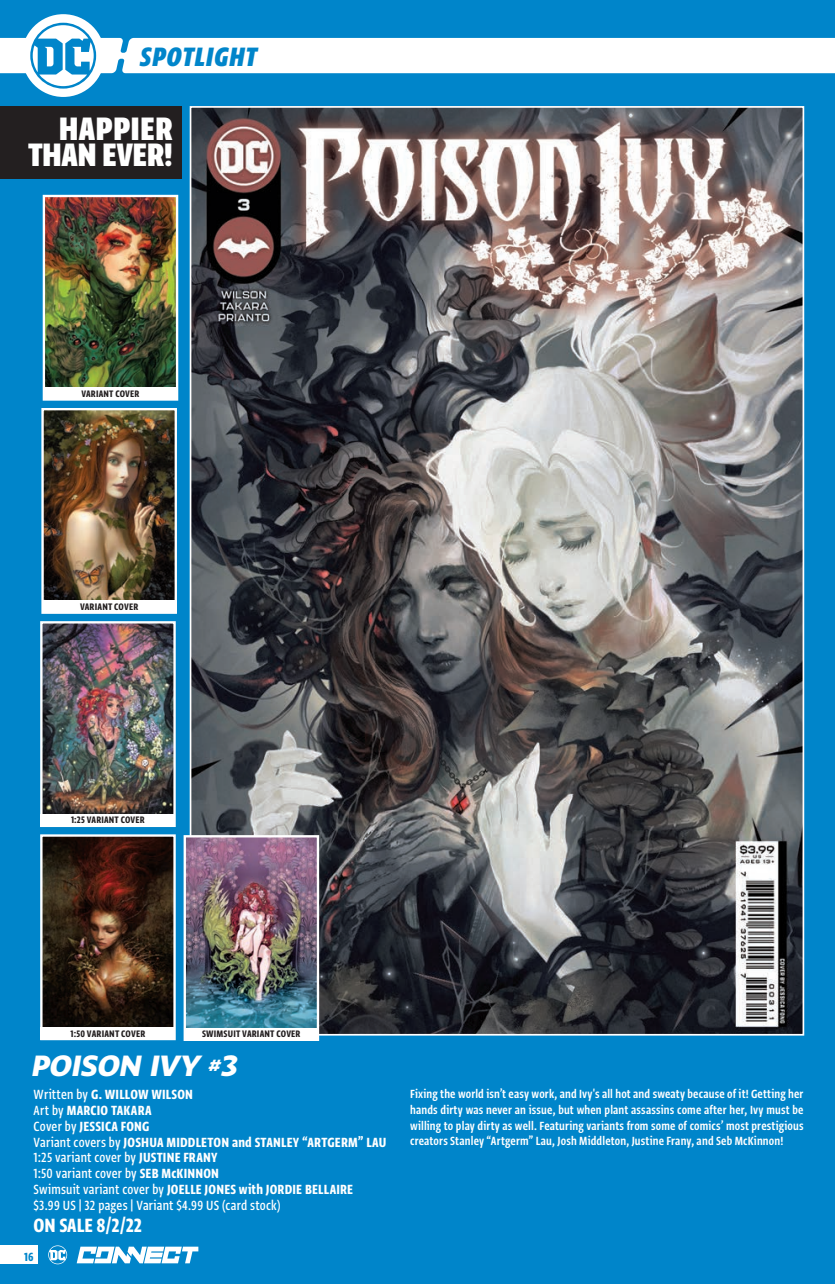
<style>
.page{position:relative;width:835px;height:1284px;background:#0085ca}
.page>*{position:absolute;margin:0;border:0;box-sizing:border-box;transform-origin:0 0}
.t1{font:38.5px "Greta Sans Cnd Std Hea";letter-spacing:-.005em;color:#fff}
.Book_Title{font:35px "Greta Sans Std Hea Ita";letter-spacing:-.015em;color:#fff}
.t2{font:31.5px "Greta Sans Cnd Std Hea Ita";letter-spacing:.025em;color:#0085ca}
.Metadata{font:22.75px "Greta Sans Cnd Std Bld";letter-spacing:-.005em;color:#fff}
.t3{font:15.75px "Greta Sans Cnd Std Bld";letter-spacing:.015em;color:#fff}
.t4{font:500 15.75px "Greta Sans Cnd Std";letter-spacing:.015em;color:#fff}
.Section_Description{font:14px/15.8px "Greta Sans Cnd Std Sm Bld";letter-spacing:.01em;color:#fff;text-align:justify}
.t5{font:14px "Greta Sans Cnd Std Bld";color:#0085ca}
.Description{font:11.2px "Greta Sans Cnd Std Bld";letter-spacing:.015em;color:#231f20}
.Description-2{font:11.03px "Greta Sans Cnd Std Bld";letter-spacing:.015em;color:#231f20}
.s1{font-size:11.2px}
.s2{font-size:11.03px}
.s3{font-family:"Greta Sans Cnd Std";font-weight:500}
.s4{font-family:"Greta Sans Cnd Std Bld";font-weight:400}
</style>
<div class="page">
<div style="left:0;top:1245px;width:37px;height:19px;background:#fff"></div>
<svg style="left:77px;top:1246px;width:121px;height:17px"></svg>
<svg style="left:48px;top:1245px;width:19px;height:19px"></svg>
<div style="left:0;top:106px;width:182px;height:73px;background:#231f20"></div>
<div style="left:22px;top:14px;width:83px;height:83px;background:#fff;border-radius:50%"></div>
<svg style="left:0;top:23px;width:835px;height:66px"></svg>
<img style="left:43px;top:837px;width:130px;height:190px">
<div style="left:40px;top:834px;width:136px;height:206px;border:2px solid #fff"></div>
<div style="left:41px;top:1027px;width:134px;height:12px;background:#fff"></div>
<img style="left:43px;top:624px;width:130px;height:189px">
<div style="left:40px;top:621px;width:136px;height:206px;border:2px solid #fff"></div>
<div style="left:41px;top:813px;width:134px;height:13px;background:#fff"></div>
<img style="left:44px;top:411px;width:130px;height:189px">
<div style="left:41px;top:408px;width:136px;height:206px;border:2px solid #fff"></div>
<div style="left:42px;top:600px;width:134px;height:13px;background:#fff"></div>
<img style="left:46px;top:198px;width:129px;height:189px">
<div style="left:43px;top:195px;width:135px;height:206px;border:2px solid #fff"></div>
<div style="left:43px;top:387px;width:134px;height:13px;background:#fff"></div>
<img style="left:193px;top:109px;width:608px;height:923px">
<img style="left:187px;top:838px;width:129px;height:189px">
<div style="left:184px;top:835px;width:135px;height:206px;border:2px solid #fff"></div>
<div style="left:184px;top:1027px;width:134px;height:13px;background:#fff"></div>
<p class="t2" style="left:140px;top:38px;width:118px">SPOTLIGHT</p>
<p class="t1" style="left:59px;top:106px;width:115px">HAPPIER</p>
<p class="t1" style="left:28px;top:132px;width:146px">THAN EVER!</p>
<p class="Description-2" style="left:81px;top:387px;width:59px">VARIANT <span class="s1">COVER</span></p>
<p class="Description" style="left:80px;top:600px;width:60px">VARIANT COVER</p>
<p class="Description-2" style="left:71px;top:813px;width:75px">1:25 VARIANT <span class="s1">COVER</span></p>
<p class="Description" style="left:71px;top:1026px;width:76px"><span class="s2">1:50</span> VARIANT COVER</p>
<p class="Description" style="left:202px;top:1027px;width:100px"><span class="s2">SWIMSUIT</span> VARIANT COVER</p>
<p class="Book_Title" style="left:32px;top:1045px;width:208px">POISON IVY <sup>#</sup>3</p>
<p class="t3" style="left:34px;top:1085px;width:161px"><span class="s3">Written by</span> G. WILLOW WILSON</p>
<p class="t3" style="left:34px;top:1101px;width:120px"><span class="s3">Art by</span> MARCIO TAKARA</p>
<p class="t3" style="left:34px;top:1117px;width:117px"><span class="s3">Cover by</span> JESSICA FONG</p>
<p class="t3" style="left:34px;top:1132px;width:354px"><span class="s3">Variant covers by</span> JOSHUA MIDDLETON and STANLEY “ARTGERM” LAU</p>
<p class="t4" style="left:34px;top:1148px;width:185px">1:25 variant cover by <span class="s4">JUSTINE FRANY</span></p>
<p class="t4" style="left:34px;top:1164px;width:187px">1:50 variant cover by <span class="s4">SEB McKINNON</span></p>
<p class="t3" style="left:34px;top:1180px;width:321px"><span class="s3">Swimsuit variant cover by</span> JOELLE JONES with JORDIE BELLAIRE</p>
<p class="t4" style="left:34px;top:1195px;width:248px">$3.99 US | 32 pages | Variant $4.99 US (card stock)</p>
<p class="Metadata" style="left:34px;top:1212px;width:110px">ON SALE 8/2/22</p>
<p class="t5" style="left:24px;top:1248px;width:11px">16</p>
<p class="Section_Description" style="left:410px;top:1085px;width:395px">Fixing the world isn’t easy work, and Ivy's all hot and sweaty because of it! Getting her hands dirty was never an issue, but when plant assassins come after her, Ivy must be willing to play dirty as well. Featuring variants from some of comics’ most prestigious creators Stanley “Artgerm” Lau, Josh Middleton, Justine Frany, and Seb McKinnon!</p>
</div>
